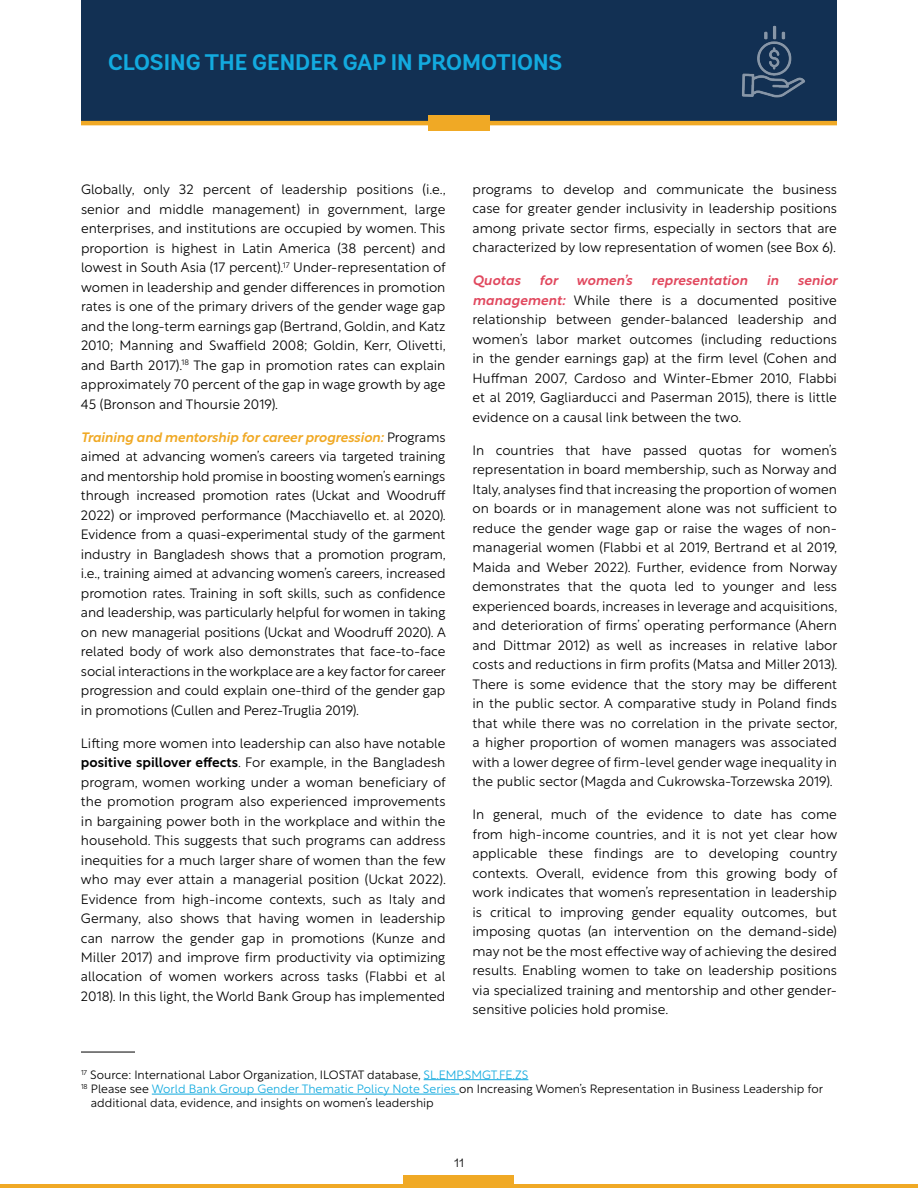
<style>
.page{position:relative;width:918px;height:1188px;background:#fff}
.page>*{position:absolute;margin:0;border:0;box-sizing:border-box;transform-origin:0 0}
.t1{font:700 22.5px "Andes";color:#12aadf}
.t2{font:300 13.5px/19.5px "Rustica";color:#000;text-align:justify}
.t3{font:italic 500 13.5px "Rustica";color:#e1485e}
.t4{font:300 12px "Rustica";color:#000}
.t5{font:300 12px "Andes";color:#000}
.s1{font-weight:500;font-style:italic;color:#f0a925}
.s2{font-weight:500}
.s3{font-weight:500;font-style:italic;color:#e1485e}
.s4{color:#12aadf}
</style>
<div class="page">
<hr style="left:0;top:1184px;width:918px;height:4px;background:#f0a925">
<div style="left:404px;top:1175px;width:110px;height:9px;background:#f0a925"></div>
<div style="left:81px;top:0;width:756px;height:123px;background:#123053"></div>
<div style="left:428px;top:116px;width:62px;height:15px;background:#f0a925"></div>
<hr style="left:81px;top:121px;width:756px;height:4px;background:#f0a925">
<hr style="left:81px;top:1052px;width:54px;height:1px;background:#000">
<hr style="left:424px;top:1079px;width:104px;height:1px;background:#12aadf">
<hr style="left:152px;top:1094px;width:307px;height:1px;background:#12aadf">
<img style="left:742px;top:25px;width:63px;height:73px">
<h1 class="t1" style="left:108px;top:48px;width:456px">CLOSING THE GENDER GAP IN PROMOTIONS</h1>
<p class="t2" style="left:81px;top:178px;width:366px">Globally, only 32 percent of leadership positions (i.e., senior and middle management) in government, large enterprises, and institutions are occupied by women. This proportion is highest in Latin America (38 percent) and lowest in South Asia (17 percent).<sup>17</sup> Under-representation of women in leadership and gender differences in promotion rates is one of the primary drivers of the gender wage gap and the long-term earnings gap (Bertrand, Goldin, and Katz 2010; Manning and Swaffield 2008; Goldin, Kerr, Olivetti, and Barth 2017).<sup>18</sup> The gap in promotion rates can explain approximately 70 percent of the gap in wage growth by age 45 (Bronson and Thoursie 2019).</p>
<p class="t2" style="left:81px;top:426px;width:366px"><span class="s1">Training and mentorship for career progression:</span> Programs aimed at advancing women’s careers via targeted training and mentorship hold promise in boosting women’s earnings through increased promotion rates (Uckat and Woodruff 2022) or improved performance (Macchiavello et. al 2020).<br>Evidence from a quasi-experimental study of the garment industry in Bangladesh shows that a promotion program, i.e., training aimed at advancing women’s careers, increased promotion rates. Training in soft skills, such as confidence and leadership, was particularly helpful for women in taking on new managerial positions (Uckat and Woodruff 2020). A related body of work also demonstrates that face-to-face social interactions in the workplace are a key factor for career progression and could explain one-third of the gender gap in promotions (Cullen and Perez-Truglia 2019).</p>
<p class="t2" style="left:81px;top:732px;width:366px">Lifting more women into leadership can also have notable <span class="s2">positive spillover effects</span>. For example, in the Bangladesh program, women working under a woman beneficiary of the promotion program also experienced improvements in bargaining power both in the workplace and within the household. This suggests that such programs can address inequities for a much larger share of women than the few who may ever attain a managerial position (Uckat 2022).<br>Evidence from high-income contexts, such as Italy and Germany, also shows that having women in leadership can narrow the gender gap in promotions (Kunze and Miller 2017) and improve firm productivity via optimizing allocation of women workers across tasks (Flabbi et al 2018). In this light, the World Bank Group has implemented</p>
<p class="t2" style="left:472px;top:178px;width:366px">programs to develop and communicate the business case for greater gender inclusivity in leadership positions among private sector firms, especially in sectors that are characterized by low representation of women (see Box 6).</p>
<p class="t3" style="left:472px;top:269px;width:49px">Quotas</p>
<p class="t3" style="left:539px;top:269px;width:20px">for</p>
<p class="t3" style="left:576px;top:269px;width:58px">women’s</p>
<p class="t3" style="left:651px;top:269px;width:98px">representation</p>
<p class="t3" style="left:766px;top:269px;width:14px">in</p>
<p class="t2" style="left:472px;top:269px;width:366px;text-indent:325px"><span class="s3">senior management:</span> While there is a documented positive relationship between gender-balanced leadership and women’s labor market outcomes (including reductions in the gender earnings gap) at the firm level (Cohen and Huffman 2007, Cardoso and Winter-Ebmer 2010, Flabbi et al 2019, Gagliarducci and Paserman 2015), there is little evidence on a causal link between the two.</p>
<p class="t2" style="left:472px;top:439px;width:366px">In countries that have passed quotas for women’s representation in board membership, such as Norway and Italy, analyses find that increasing the proportion of women on boards or in management alone was not sufficient to reduce the gender wage gap or raise the wages of non&shy;managerial women (Flabbi et al 2019, Bertrand et al 2019, Maida and Weber 2022). Further, evidence from Norway demonstrates that the quota led to younger and less experienced boards, increases in leverage and acquisitions, and deterioration of firms’ operating performance (Ahern and Dittmar 2012) as well as increases in relative labor costs and reductions in firm profits (Matsa and Miller 2013).<br>There is some evidence that the story may be different in the public sector. A comparative study in Poland finds that while there was no correlation in the private sector, a higher proportion of women managers was associated with a lower degree of firm-level gender wage inequality in the public sector (Magda and Cukrowska-Torzewska 2019).</p>
<p class="t2" style="left:472px;top:803px;width:366px">In general, much of the evidence to date has come from high-income countries, and it is not yet clear how applicable these findings are to developing country contexts. Overall, evidence from this growing body of work indicates that women’s representation in leadership is critical to improving gender equality outcomes, but imposing quotas (an intervention on the demand-side) may not be the most effective way of achieving the desired results. Enabling women to take on leadership positions via specialized training and mentorship and other gender&shy;sensitive policies hold promise.</p>
<p class="t4" style="left:81px;top:1064px;width:449px"><sup>17</sup> Source: International Labor Organization, ILOSTAT database, <span class="s4">SL.EMP.SMGT.FE.ZS</span></p>
<p class="t4" style="left:81px;top:1078px;width:744px"><sup>18</sup> Please see <span class="s4">World Bank Group Gender Thematic Policy Note Series</span> on Increasing Women’s Representation in Business Leadership for</p>
<p class="t4" style="left:91px;top:1093px;width:344px">additional data, evidence, and insights on women’s leadership</p>
<p class="t5" style="left:454px;top:1155px;width:11px">11</p>
</div>
